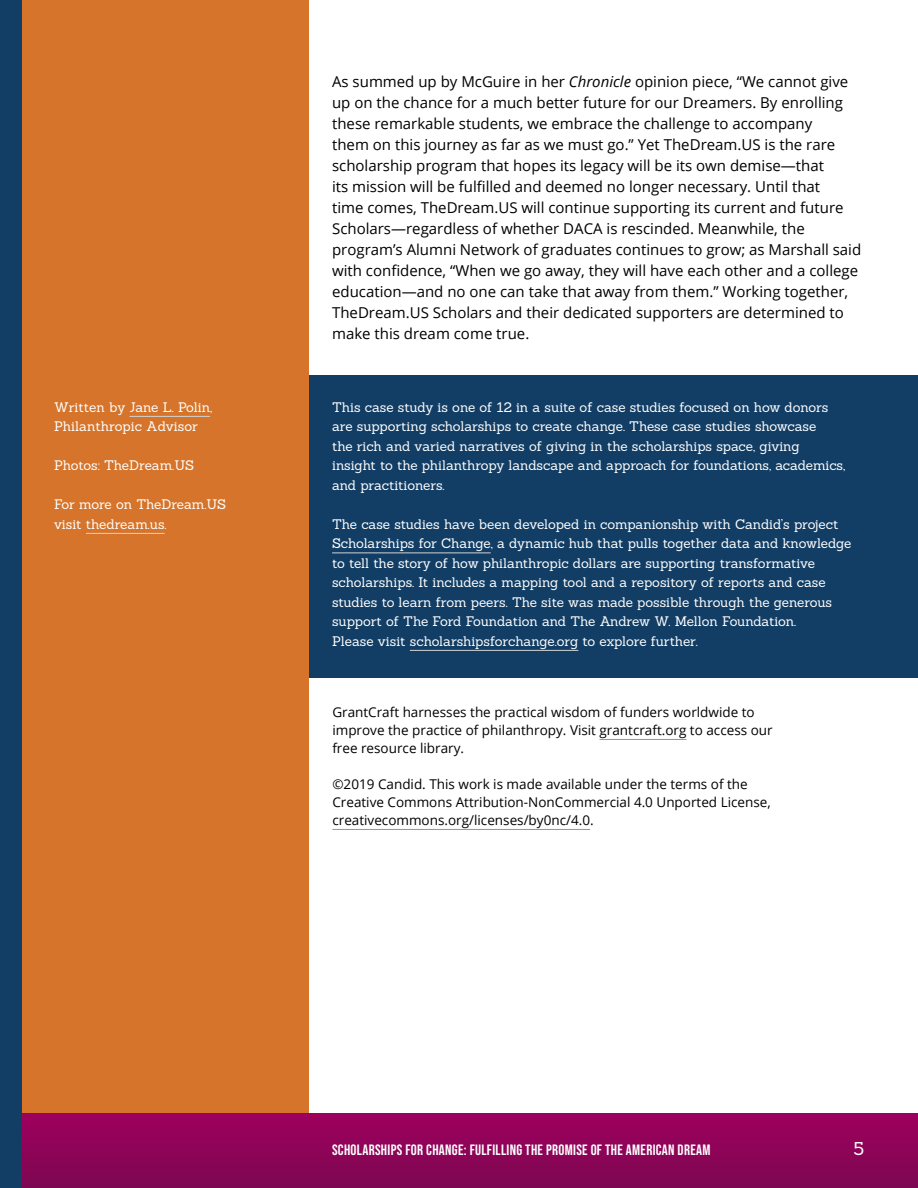
<style>
.page{position:relative;width:918px;height:1188px;background:#fff}
.page>*{position:absolute;margin:0;border:0;box-sizing:border-box;transform-origin:0 0}
.subheads{font:18px "Sanchez";color:#fff}
.t1{font:15px/21px "Open Sans";color:#000}
.subheads-2{font:15px "Bebas Neue";letter-spacing:.02em;color:#fff}
.t2{font:13.5px/19.5px "Sanchez";letter-spacing:-.005em;color:#fff}
.t3{font:13.5px/18px "Open Sans";color:#000}
.s1{font-style:italic}
</style>
<div class="page">
<div style="left:304px;top:375px;width:614px;height:302px;background:#123e65"></div>
<div style="left:0;top:0;width:309px;height:1130px;background:#d5742a"></div>
<hr style="left:332px;top:553px;width:159px;height:1px;background:#d1d3d4">
<hr style="left:410px;top:650px;width:168px;height:1px;background:#d1d3d4">
<hr style="left:600px;top:739px;width:86px;height:1px;background:#939598">
<hr style="left:332px;top:829px;width:258px;height:1px;background:#939598">
<hr style="left:130px;top:416px;width:80px;height:1px;background:#d1d3d4">
<hr style="left:86px;top:533px;width:79px;height:1px;background:#d1d3d4">
<div style="left:0;top:1113px;width:918px;height:75px;background:linear-gradient(to bottom,#9e005d,#7d0752)"></div>
<div style="left:0;top:0;width:22px;height:1188px;background:#123e65"></div>
<p class="t2" style="left:54px;top:397px;width:160px">Written by Jane L. Polin,<br>Philanthropic Advisor</p>
<p class="t2" style="left:54px;top:456px;width:142px">Photos: TheDream.US</p>
<p class="t2" style="left:54px;top:495px;width:174px">For more on TheDream.US visit thedream.us.</p>
<p class="t1" style="left:332px;top:71px;width:531px">As summed up by McGuire in her <span class="s1">Chronicle</span> opinion piece, “We cannot give up on the chance for a much better future for our Dreamers. By enrolling these remarkable students, we embrace the challenge to accompany<br>them on this journey as far as we must go.” Yet TheDream.US is the rare scholarship program that hopes its legacy will be its own demise—that<br>its mission will be fulfilled and deemed no longer necessary. Until that<br>time comes, TheDream.US will continue supporting its current and future Scholars—regardless of whether DACA is rescinded. Meanwhile, the program’s Alumni Network of graduates continues to grow; as Marshall said with confidence, “When we go away, they will have each other and a college education—and no one can take that away from them.” Working together, TheDream.US Scholars and their dedicated supporters are determined to make this dream come true.</p>
<p class="t2" style="left:332px;top:397px;width:498px">This case study is one of 12 in a suite of case studies focused on how donors are supporting scholarships to create change. These case studies showcase the rich and varied narratives of giving in the scholarships space, giving</p>
<p class="t2" style="left:332px;top:456px;width:515px">insight to the philanthropy landscape and approach for foundations, academics, and practitioners.</p>
<p class="t2" style="left:332px;top:514px;width:521px">The case studies have been developed in companionship with Candid’s project Scholarships for Change, a dynamic hub that pulls together data and knowledge to tell the story of how philanthropic dollars are supporting transformative scholarships. It includes a mapping tool and a repository of reports and case studies to learn from peers. The site was made possible through the generous support of The Ford Foundation and The Andrew W. Mellon Foundation.</p>
<p class="t2" style="left:332px;top:631px;width:367px">Please visit scholarshipsforchange.org to explore further.</p>
<p class="t3" style="left:332px;top:703px;width:442px">GrantCraft harnesses the practical wisdom of funders worldwide to improve the practice of philanthropy. Visit grantcraft.org to access our free resource library.</p>
<p class="t3" style="left:332px;top:775px;width:440px">©2019 Candid. This work is made available under the terms of the<br>Creative Commons Attribution-NonCommercial 4.0 Unported License, creativecommons.org/licenses/by0nc/4.0.</p>
<p class="subheads-2" style="left:332px;top:1141px;width:380px">SCHOLARSHIPS FOR CHANGE: FULFILLING THE PROMISE OF THE AMERICAN DREAM</p>
<p class="subheads" style="left:853px;top:1137px;width:12px">5</p>
</div>
